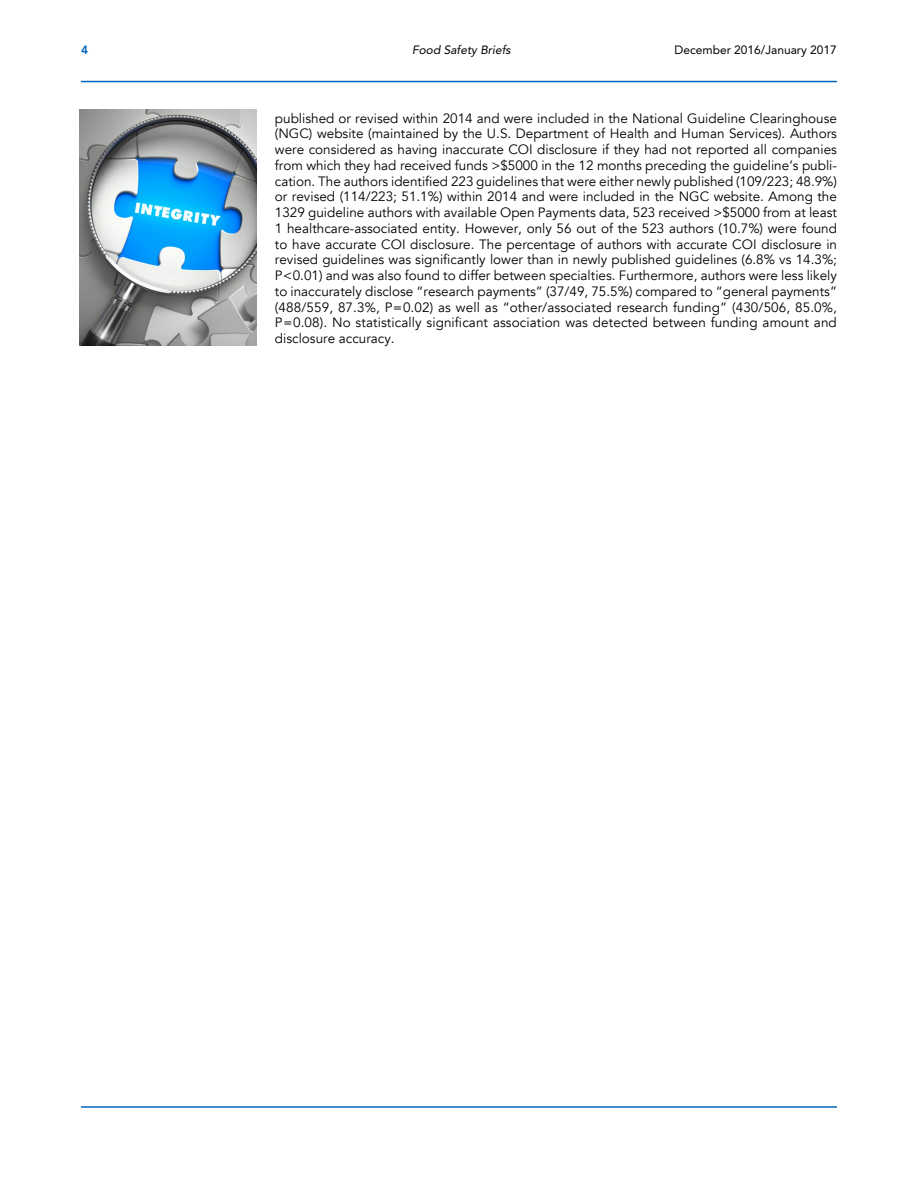
<style>
.page{position:relative;width:918px;height:1188px;background:#fff}
.page>*{position:absolute;margin:0;border:0;box-sizing:border-box;transform-origin:0 0}
.t1{font:13.5px/15.8px "Avenir";letter-spacing:.005em;color:#000;text-align:justify}
.t2{font:12px "Avenir LT Std";color:#000}
.t3{font:italic 12px "Avenir LT Std";color:#000}
.t4{font:800 12px "Avenir LT Std";color:#0065bd}
</style>
<div class="page">
<hr style="left:81px;top:81px;width:756px;height:1px;background:#0065bd">
<img style="left:79px;top:109px;width:178px;height:237px">
<hr style="left:81px;top:1106px;width:756px;height:2px;background:#0065bd">
<p class="t4" style="left:81px;top:43px;width:9px">4</p>
<p class="t3" style="left:412px;top:43px;width:100px">Food Safety Briefs</p>
<p class="t2" style="left:674px;top:43px;width:164px">December 2016/January 2017</p>
<p class="t1" style="left:275px;top:110px;width:564px">published or revised within 2014 and were included in the National Guideline Clearinghouse (NGC) website (maintained by the U.S. Department of Health and Human Services). Authors were considered as having inaccurate COI disclosure if they had not reported all companies from which they had received funds &gt;$5000 in the 12 months preceding the guideline’s publi&shy;cation. The authors identified 223 guidelines that were either newly published (109/223; 48.9%) or revised (114/223; 51.1%) within 2014 and were included in the NGC website. Among the 1329 guideline authors with available Open Payments data, 523 received &gt;$5000 from at least 1 healthcare-associated entity. However, only 56 out of the 523 authors (10.7%) were found to have accurate COI disclosure. The percentage of authors with accurate COI disclosure in revised guidelines was significantly lower than in newly published guidelines (6.8% vs 14.3%; P&lt;0.01) and was also found to differ between specialties. Furthermore, authors were less likely to inaccurately disclose “research payments” (37/49, 75.5%) compared to “general payments” (488/559, 87.3%, P=0.02) as well as “other/associated research funding” (430/506, 85.0%, P=0.08). No statistically significant association was detected between funding amount and disclosure accuracy.</p>
</div>
